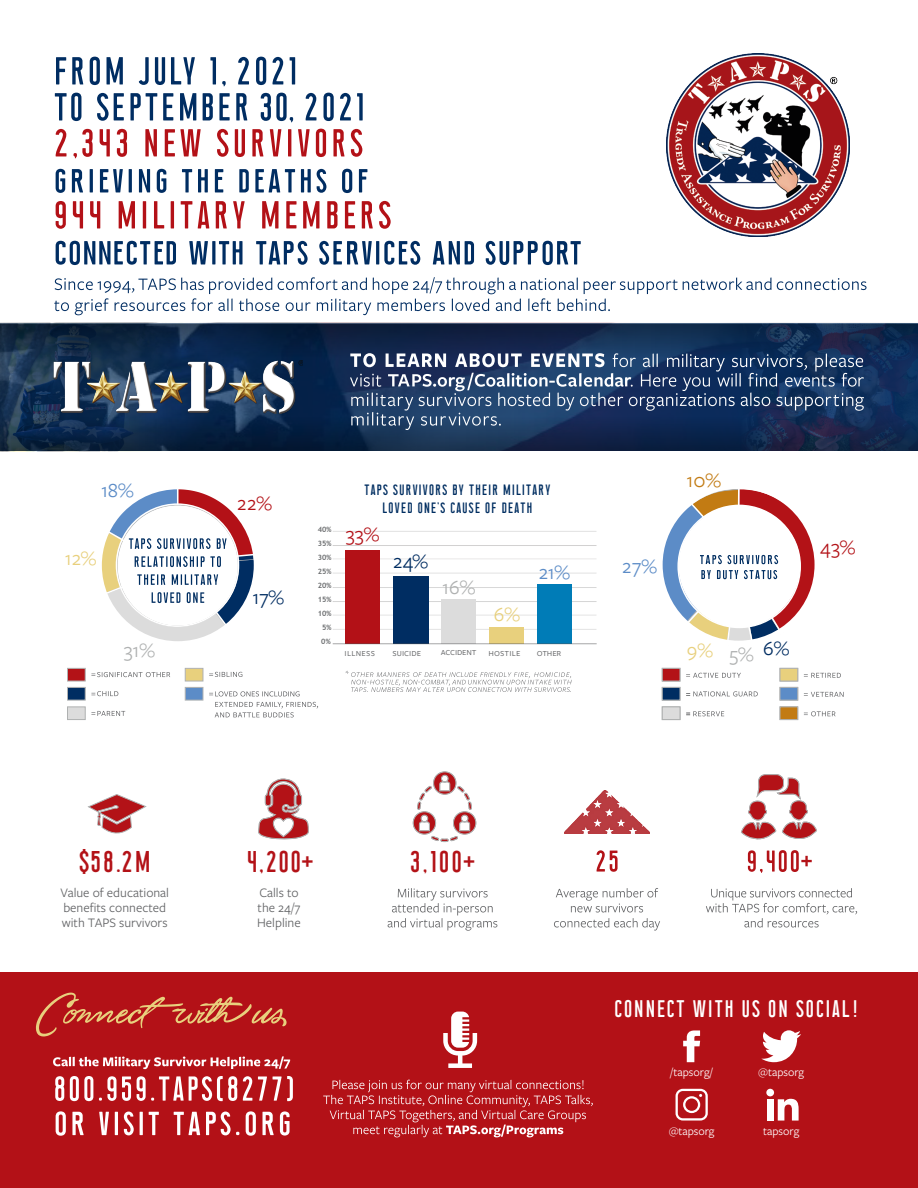
<style>
.page{position:relative;width:918px;height:1188px;background:#fff}
.page>*{position:absolute;margin:0;border:0;box-sizing:border-box;transform-origin:0 0}
.t1{font:30px "Union";color:#b31217}
.t2{font:24px "Union";color:#fff}
.t3{font:21px "Freight Sans Pro";color:#e8d07d}
.t4{font:21px "Freight Sans Pro";color:#5c8cc7}
.t5{font:21px "Freight Sans Pro";color:#afb1b1}
.t6{font:21px "Freight Sans Pro";color:#b31117}
.t7{font:21px "Freight Sans Pro";color:#002d62}
.t8{font:21px "Freight Sans Pro";color:#c27b13}
.t9{font:21px "Freight Sans Pro";color:#b31217}
.t10{font:15px/18px "Union";color:#002e61;text-align:center}
.t11{font:13.5px/15px "Freight Sans Pro";color:#636466}
.t12{font:12px "Freight Sans Pro";color:#fff}
.t13{font:10.5px "Freight Sans Pro";color:#636466}
.t14{font:10.5px "Freight Sans Pro";letter-spacing:.02em;color:#636466}
.t15{font:700 7.35px/14px "Trebuchet MS";color:#6d6f71;text-align:center}
.s1{color:#afb1b1}
.s2{color:#002d62}
.s3{font-family:"Bebas Neue"}
</style>
<div class="page">
<img style="left:565px;top:790px;width:84px;height:43px">
<svg style="left:56px;top:241px;width:525px;height:24px"></svg>
<svg style="left:56px;top:201px;width:335px;height:28px"></svg>
<svg style="left:56px;top:169px;width:311px;height:24px"></svg>
<svg style="left:56px;top:129px;width:306px;height:29px"></svg>
<svg style="left:55px;top:93px;width:308px;height:29px"></svg>
<svg style="left:56px;top:57px;width:239px;height:29px"></svg>
<svg style="left:748px;top:850px;width:64px;height:23px"></svg>
<svg style="left:706px;top:888px;width:151px;height:40px"></svg>
<div style="left:67px;top:668px;width:18px;height:13px;background:#b31217;border:1px solid #afb1b1"></div>
<div style="left:185px;top:668px;width:18px;height:13px;background:#e8d07d;border:1px solid #afb1b1"></div>
<div style="left:67px;top:687px;width:18px;height:13px;background:#002d62;border:1px solid #afb1b1"></div>
<div style="left:185px;top:687px;width:18px;height:13px;background:#5c8cc7;border:1px solid #afb1b1"></div>
<div style="left:67px;top:707px;width:18px;height:13px;background:#dcdcdc;border:1px solid #afb1b1"></div>
<svg style="left:91px;top:691px;width:27px;height:5px"></svg>
<svg style="left:91px;top:711px;width:34px;height:5px"></svg>
<img style="left:666px;top:53px;width:184px;height:184px">
<div style="left:0;top:972px;width:918px;height:216px;background:#b31117"></div>
<svg style="left:56px;top:1111px;width:234px;height:25px"></svg>
<svg style="left:55px;top:1076px;width:238px;height:25px"></svg>
<svg style="left:53px;top:1056px;width:237px;height:13px"></svg>
<svg style="left:761px;top:1030px;width:40px;height:32px"></svg>
<svg style="left:683px;top:1030px;width:17px;height:32px"></svg>
<svg style="left:676px;top:1089px;width:32px;height:32px"></svg>
<div style="left:767px;top:1099px;width:7px;height:22px;background:#fff"></div>
<div style="left:766px;top:1089px;width:8px;height:7px;background:#fff;border-radius:50%"></div>
<svg style="left:778px;top:1099px;width:21px;height:22px"></svg>
<svg style="left:413px;top:772px;width:63px;height:70px"></svg>
<svg style="left:554px;top:888px;width:106px;height:43px"></svg>
<svg style="left:443px;top:1012px;width:34px;height:56px"></svg>
<svg style="left:323px;top:1080px;width:270px;height:57px"></svg>
<svg style="left:258px;top:778px;width:51px;height:62px"></svg>
<svg style="left:741px;top:774px;width:76px;height:66px"></svg>
<svg style="left:0;top:430px;width:741px;height:21px;background:#0d2444"></svg>
<img style="left:741px;top:430px;width:177px;height:21px">
<svg style="left:0;top:323px;width:918px;height:107px;background:#2d4466"></svg>
<svg style="left:54px;top:277px;width:813px;height:38px"></svg>
<svg style="left:215px;top:702px;width:103px;height:15px"></svg>
<svg style="left:209px;top:691px;width:91px;height:5px"></svg>
<svg style="left:597px;top:850px;width:21px;height:22px"></svg>
<svg style="left:388px;top:888px;width:109px;height:43px"></svg>
<svg style="left:686px;top:673px;width:55px;height:5px"></svg>
<svg style="left:804px;top:673px;width:37px;height:5px"></svg>
<svg style="left:804px;top:692px;width:40px;height:5px"></svg>
<svg style="left:804px;top:711px;width:32px;height:5px"></svg>
<div style="left:662px;top:668px;width:18px;height:13px;background:#b31217;border:1px solid #afb1b1"></div>
<div style="left:780px;top:668px;width:18px;height:13px;background:#e8d07d;border:1px solid #afb1b1"></div>
<div style="left:662px;top:687px;width:18px;height:13px;background:#002d62;border:1px solid #afb1b1"></div>
<div style="left:780px;top:687px;width:18px;height:13px;background:#5c8cc7;border:1px solid #afb1b1"></div>
<div style="left:780px;top:707px;width:18px;height:13px;background:#c27b13;border:1px solid #afb1b1"></div>
<div style="left:662px;top:707px;width:18px;height:13px;background:#dcdcdc;border:1px solid #afb1b1"></div>
<svg style="left:686px;top:711px;width:38px;height:5px"></svg>
<svg style="left:686px;top:691px;width:72px;height:5px"></svg>
<svg style="left:36px;top:993px;width:251px;height:44px"></svg>
<svg style="left:88px;top:794px;width:58px;height:40px"></svg>
<hr style="left:333px;top:587px;width:265px;height:1px;background:#d8d8d8">
<hr style="left:333px;top:601px;width:265px;height:1px;background:#d6d6d6">
<hr style="left:333px;top:615px;width:265px;height:1px;background:#eee">
<hr style="left:333px;top:629px;width:265px;height:1px;background:#e6e6e6">
<hr style="left:333px;top:530px;width:265px;height:2px;background:#231f20;opacity:.5">
<hr style="left:333px;top:544px;width:265px;height:2px;background:#231f20;opacity:.5">
<hr style="left:333px;top:557px;width:265px;height:3px;background:#f6f6f6">
<hr style="left:333px;top:572px;width:265px;height:2px;background:#f3f3f3">
<div style="left:441px;top:599px;width:35px;height:45px;background:#dcdcdc"></div>
<div style="left:345px;top:551px;width:35px;height:93px;background:#b31117"></div>
<div style="left:489px;top:627px;width:35px;height:16px;background:#e8d07d"></div>
<div style="left:393px;top:576px;width:35px;height:68px;background:#002d62"></div>
<div style="left:537px;top:585px;width:35px;height:59px;background:#007cb7"></div>
<hr style="left:333px;top:644px;width:264px;height:1px;background:#6d6f71">
<hr style="left:331px;top:642px;width:267px;height:2px;background:#231f20;opacity:.5">
<svg style="left:662px;top:489px;width:153px;height:152px"></svg>
<hr style="left:738px;top:488px;width:2px;height:24px;background:#fff">
<svg style="left:91px;top:489px;width:163px;height:188px"></svg>
<svg style="left:345px;top:671px;width:227px;height:21px"></svg>
<h3 class="t4" style="left:101px;top:476px;width:34px">18%</h3>
<h3 class="t6" style="left:237px;top:489px;width:36px">22%</h3>
<p class="t10" style="left:364px;top:482px;width:189px">TAPS SURVIVORS BY THEIR MILITARY<br>LOVED ONE’S CAUSE OF DEATH</p>
<h3 class="t8" style="left:687px;top:466px;width:36px">10%</h3>
<h3 class="t3" style="left:65px;top:544px;width:33px">12%</h3>
<h3 class="t7" style="left:253px;top:583px;width:33px">17%</h3>
<p class="t15" style="left:318px;top:522px;width:15px">40%<br>35%<br>30%<br>25%<br>20%<br>15%<br>10%<br>5%</p>
<h3 class="t6" style="left:346px;top:520px;width:35px">33%</h3>
<h3 class="t7" style="left:393px;top:547px;width:37px">24%</h3>
<h3 class="t5" style="left:442px;top:573px;width:35px">16%</h3>
<h3 class="t3" style="left:494px;top:600px;width:28px">6%</h3>
<h3 class="t4" style="left:539px;top:558px;width:33px">21%</h3>
<h3 class="t4" style="left:622px;top:552px;width:36px">27%</h3>
<h3 class="t9" style="left:820px;top:533px;width:37px">43%</h3>
<h3 class="t5" style="left:124px;top:636px;width:33px">31%</h3>
<p class="t15" style="left:321px;top:634px;width:11px">0%</p>
<p class="t14" style="left:345px;top:645px;width:32px">illness</p>
<p class="t13" style="left:393px;top:645px;width:30px">suicide</p>
<p class="t13" style="left:441px;top:645px;width:81px">accident hostile</p>
<p class="t13" style="left:537px;top:645px;width:26px">other</p>
<h3 class="t3" style="left:687px;top:636px;width:104px">9% <span class="s1">5%</span> <span class="s2">6%</span></h3>
<h1 class="t1" style="left:78px;top:848px;width:75px">$58.2M</h1>
<p class="t11" style="left:60px;top:885px;width:110px">Value of educational benefits connected with TAPS survivors</p>
<h1 class="t1" style="left:246px;top:848px;width:69px">4,2OO<span class="s3">+</span></h1>
<p class="t11" style="left:257px;top:885px;width:45px">Calls to the 24/7<br>Helpline</p>
<h1 class="t1" style="left:409px;top:848px;width:68px">3,1OO<span class="s3">+</span></h1>
<h2 class="t2" style="left:613px;top:998px;width:248px">CONNECT WITH US ON SOCIAL!</h2>
<p class="t12" style="left:671px;top:1065px;width:44px">/tapsorg/</p>
<p class="t12" style="left:758px;top:1065px;width:47px">@tapsorg</p>
<p class="t12" style="left:669px;top:1123px;width:47px">@tapsorg</p>
<p class="t12" style="left:763px;top:1123px;width:38px">tapsorg</p>
</div>
